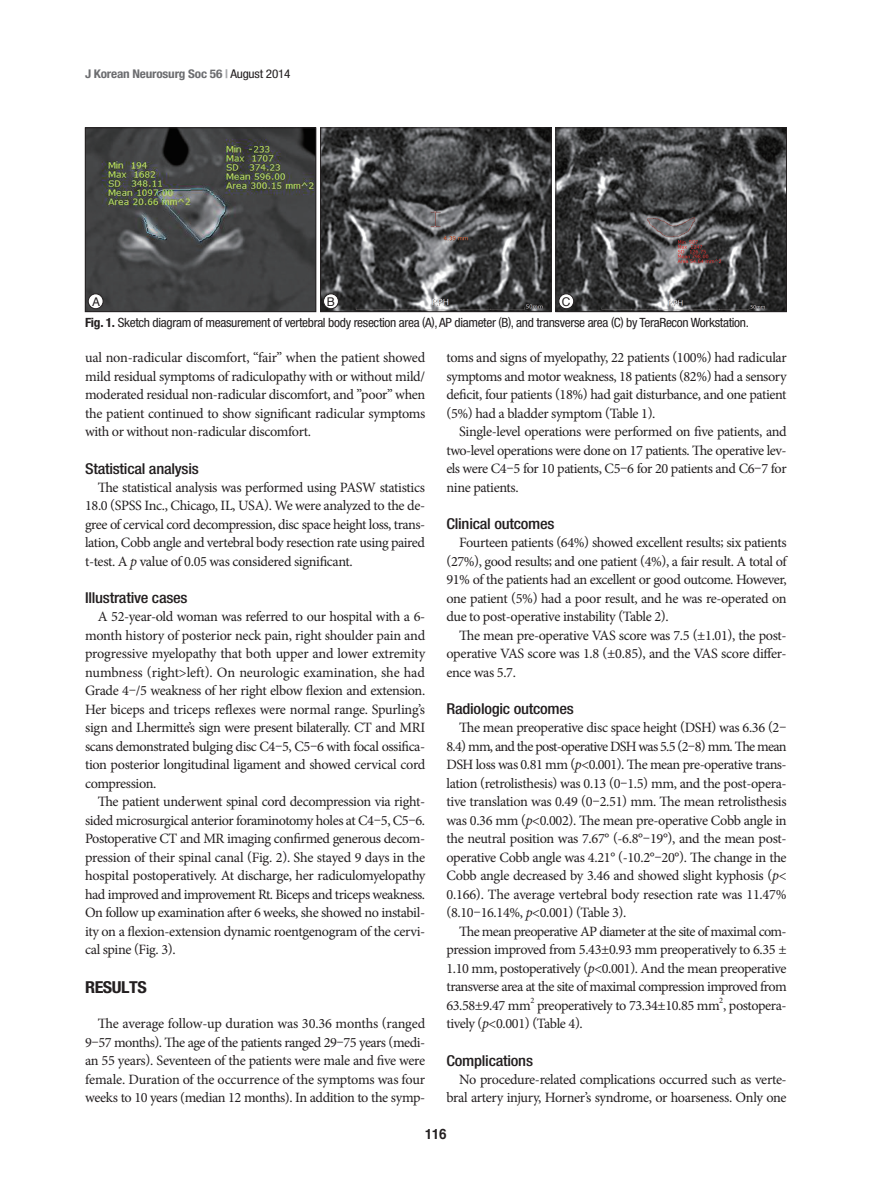
<style>
.page{position:relative;width:893px;height:1191px;background:#fff}
.page>*{position:absolute;margin:0;border:0;box-sizing:border-box;transform-origin:0 0}
.큰제목{font:700 condensed 16.5px "Helvetica Neue LT Std";letter-spacing:-.025em;color:#231f20;scale:1.1 1}
._1_꼴{font:500 condensed 15px "Helvetica Neue LT Std";letter-spacing:-.015em;color:#231f20;scale:1.1 1}
.본문_JKNS{font:14.25px/18.5px "Minion Pro";letter-spacing:-.03em;color:#231f20;text-align:justify}
.t1{font:700 14.25px "Helvetica";color:#231f20;scale:.95 1}
.그림제목{font:condensed 12.75px "Helvetica Neue LT Std";letter-spacing:-.025em;color:#231f20;scale:1.05 1}
.t2{font:700 condensed 12px "Helvetica Neue LT Std";letter-spacing:-.015em;color:#6c6d70;scale:1.1 1}
.t3{font:12px "Helvetica";color:#231f20}
.본문_JKNS-2{font:8.25px "Minion Pro";color:#231f20}
.s1{color:#a8a9ad}
.s2{font-weight:400;color:#231f20}
.s3{font-weight:700}
.s4{font-style:italic}
</style>
<div class="page">
<img style="left:87px;top:130px;width:227px;height:180px">
<div style="left:85px;top:128px;width:231px;height:184px;border:1px solid #231f20"></div>
<img style="left:322px;top:130px;width:227px;height:180px">
<div style="left:320px;top:128px;width:231px;height:184px;border:1px solid #231f20"></div>
<img style="left:558px;top:130px;width:227px;height:180px">
<div style="left:556px;top:128px;width:231px;height:184px;border:1px solid #231f20"></div>
<div style="left:88px;top:294px;width:15px;height:15px;background:#fff;border-radius:50%"></div>
<div style="left:88px;top:294px;width:15px;height:15px;border:1px solid #231f20;border-radius:50%"></div>
<div style="left:324px;top:294px;width:14px;height:15px;background:#fff;border-radius:50%"></div>
<div style="left:323px;top:294px;width:16px;height:15px;border:1px solid #231f20;border-radius:50%"></div>
<div style="left:559px;top:294px;width:15px;height:15px;background:#fff;border-radius:50%"></div>
<div style="left:559px;top:294px;width:15px;height:15px;border:1px solid #231f20;border-radius:50%"></div>
<p class="t2" style="left:85px;top:66px;width:188px">J Korean Neurosurg Soc 56 <span class="s1">|</span> <span class="s2">August 2014</span></p>
<p class="t3" style="left:92px;top:292px;width:10px">A</p>
<p class="t3" style="left:327px;top:292px;width:10px">B</p>
<p class="t3" style="left:562px;top:292px;width:10px">C</p>
<p class="그림제목" style="left:85px;top:315px;width:634px"><span class="s3">Fig. 1.</span> Sketch diagram of measurement of vertebral body resection area (A), AP diameter (B), and transverse area (C) by TeraRecon Workstation.</p>
<p class="본문_JKNS" style="left:85px;top:348px;width:342px">ual non-radicular discomfort, “fair” when the patient showed mild residual symptoms of radiculopathy with or without mild/ moderated residual non-radicular discomfort, and ”poor” when the patient continued to show significant radicular symptoms with or without non-radicular discomfort.</p>
<p class="_1_꼴" style="left:85px;top:459px;width:105px">Statistical analysis</p>
<p class="본문_JKNS" style="left:85px;top:478px;width:342px;text-indent:13px">The statistical analysis was performed using PASW statistics 18.0 (SPSS Inc., Chicago, IL, USA). We were analyzed to the de&shy;gree of cervical cord decompression, disc space height loss, trans&shy;lation, Cobb angle and vertebral body resection rate using paired t-test. A <span class="s4">p</span> value of 0.05 was considered significant.</p>
<p class="_1_꼴" style="left:85px;top:589px;width:95px">Illustrative cases</p>
<p class="본문_JKNS" style="left:85px;top:607px;width:342px;text-indent:13px">A 52-year-old woman was referred to our hospital with a 6- month history of posterior neck pain, right shoulder pain and progressive myelopathy that both upper and lower extremity numbness (right&gt;left). On neurologic examination, she had Grade 4–/5 weakness of her right elbow flexion and extension.<br>Her biceps and triceps reflexes were normal range. Spurling’s sign and Lhermitte’s sign were present bilaterally. CT and MRI scans demonstrated bulging disc C4–5, C5–6 with focal ossifica&shy;tion posterior longitudinal ligament and showed cervical cord compression.</p>
<p class="본문_JKNS" style="left:85px;top:792px;width:342px;text-indent:13px">The patient underwent spinal cord decompression via right&shy;sided microsurgical anterior foraminotomy holes at C4–5, C5–6.<br>Postoperative CT and MR imaging confirmed generous decom&shy;pression of their spinal canal (Fig. 2). She stayed 9 days in the hospital postoperatively. At discharge, her radiculomyelopathy had improved and improvement Rt. Biceps and triceps weakness.<br>On follow up examination after 6 weeks, she showed no instabil&shy;ity on a flexion-extension dynamic roentgenogram of the cervi&shy;cal spine (Fig. 3).</p>
<p class="큰제목" style="left:85px;top:977px;width:58px">RESULTS</p>
<p class="본문_JKNS" style="left:85px;top:1014px;width:342px;text-indent:13px">The average follow-up duration was 30.36 months (ranged 9–57 months). The age of the patients ranged 29–75 years (medi&shy;an 55 years). Seventeen of the patients were male and five were female. Duration of the occurrence of the symptoms was four weeks to 10 years (median 12 months). In addition to the symp-</p>
<p class="본문_JKNS" style="left:446px;top:348px;width:342px">toms and signs of myelopathy, 22 patients (100%) had radicular symptoms and motor weakness, 18 patients (82%) had a sensory deficit, four patients (18%) had gait disturbance, and one patient (5%) had a bladder symptom (Table 1).</p>
<p class="본문_JKNS" style="left:446px;top:422px;width:342px;text-indent:13px">Single-level operations were performed on five patients, and two-level operations were done on 17 patients. The operative lev&shy;els were C4–5 for 10 patients, C5–6 for 20 patients and C6–7 for nine patients.</p>
<p class="_1_꼴" style="left:446px;top:515px;width:100px">Clinical outcomes</p>
<p class="본문_JKNS" style="left:446px;top:533px;width:342px;text-indent:13px">Fourteen patients (64%) showed excellent results; six patients (27%), good results; and one patient (4%), a fair result. A total of 91% of the patients had an excellent or good outcome. However, one patient (5%) had a poor result, and he was re-operated on due to post-operative instability (Table 2).</p>
<p class="본문_JKNS" style="left:446px;top:626px;width:342px;text-indent:13px">The mean pre-operative VAS score was 7.5 (±1.01), the post&shy;operative VAS score was 1.8 (±0.85), and the VAS score differ&shy;ence was 5.7.</p>
<p class="_1_꼴" style="left:446px;top:700px;width:117px">Radiologic outcomes</p>
<p class="본문_JKNS" style="left:446px;top:718px;width:342px;text-indent:13px">The mean preoperative disc space height (DSH) was 6.36 (2– 8.4) mm, and the post-operative DSH was 5.5 (2–8) mm. The mean DSH loss was 0.81 mm (<span class="s4">p</span>&lt;0.001). The mean pre-operative trans&shy;lation (retrolisthesis) was 0.13 (0–1.5) mm, and the post-opera&shy;tive translation was 0.49 (0–2.51) mm. The mean retrolisthesis was 0.36 mm (<span class="s4">p</span>&lt;0.002). The mean pre-operative Cobb angle in the neutral position was 7.67° (-6.8°–19°), and the mean post&shy;operative Cobb angle was 4.21° (-10.2°–20°). The change in the Cobb angle decreased by 3.46 and showed slight kyphosis (<span class="s4">p</span>&lt; 0.166). The average vertebral body resection rate was 11.47% (8.10–16.14%, <span class="s4">p</span>&lt;0.001) (Table 3).</p>
<p class="본문_JKNS" style="left:446px;top:922px;width:342px;text-indent:13px">The mean preoperative AP diameter at the site of maximal com&shy;pression improved from 5.43±0.93 mm preoperatively to 6.35 ± 1.10 mm, postoperatively (<span class="s4">p</span>&lt;0.001). And the mean preoperative transverse area at the site of maximal compression improved from 63.58±9.47 mm preoperatively to 73.34±10.85 mm , postopera-</p>
<p class="본문_JKNS-2" style="left:530px;top:995px;width:5px">2</p>
<p class="본문_JKNS-2" style="left:719px;top:995px;width:5px">2</p>
<p class="본문_JKNS" style="left:446px;top:1014px;width:138px">tively (<span class="s4">p</span>&lt;0.001) (Table 4).</p>
<p class="_1_꼴" style="left:446px;top:1051px;width:80px">Complications</p>
<p class="본문_JKNS" style="left:446px;top:1070px;width:342px;text-align:right">No procedure-related complications occurred such as verte&shy;bral artery injury, Horner’s syndrome, or hoarseness. Only one</p>
<p class="t1" style="left:425px;top:1123px;width:24px">116</p>
</div>
